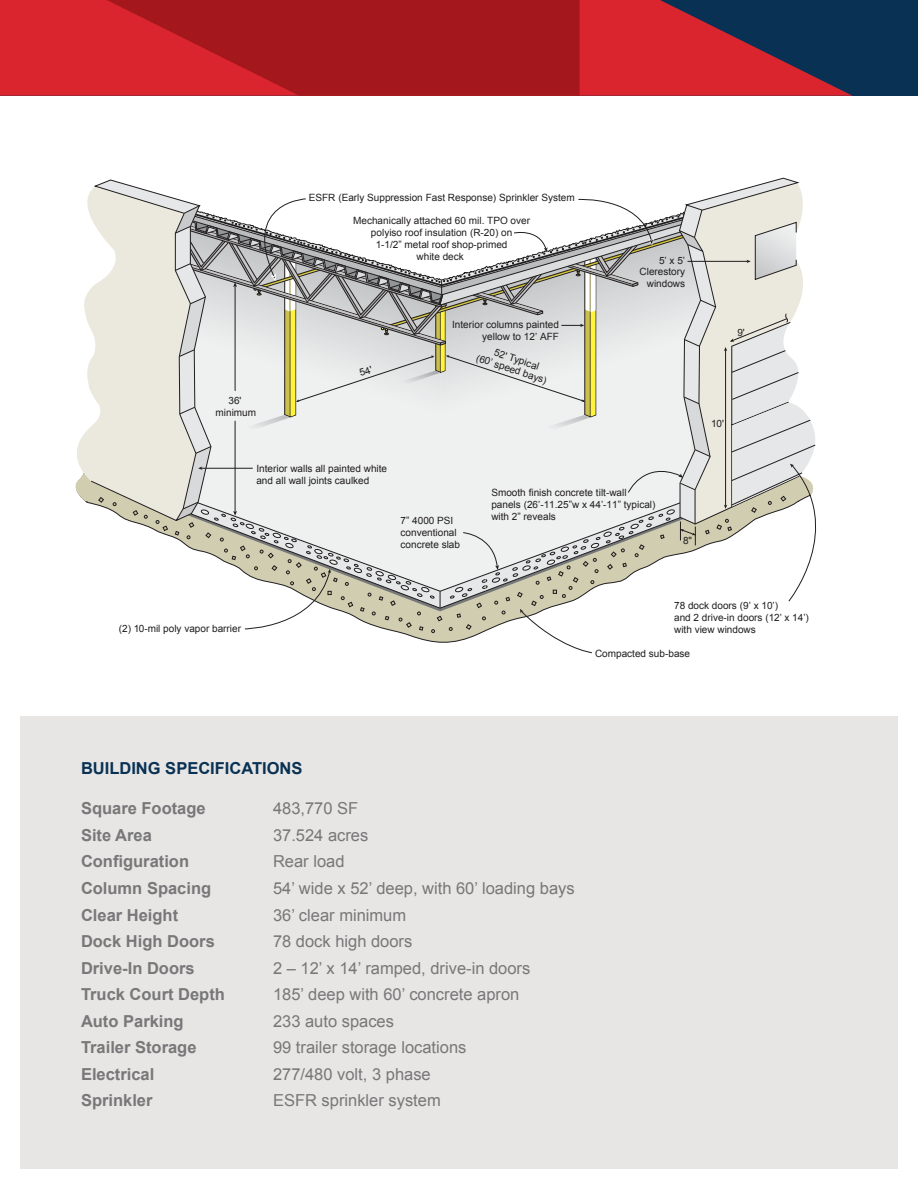
<style>
.page{position:relative;width:918px;height:1188px;background:#fff}
.page>*{position:absolute;margin:0;border:0;box-sizing:border-box;transform-origin:0 0}
.t1{font:16.5px "Arial";color:#787779}
.t2{font:700 16.5px "Arial";color:#787779}
.t3{font:700 16.5px "Arial";color:#093153}
.t4{font:10.05px/12px "Arial";color:#201d1e}
</style>
<div class="page">
<div style="left:20px;top:716px;width:878px;height:452px;background:#e7e6e4"></div>
<div style="left:0;top:0;width:918px;height:96px;background:#093153"></div>
<svg style="left:0;top:0;width:853px;height:96px;fill:#da252e"></svg>
<svg style="left:107px;top:0;width:473px;height:96px;background:#af1a1f"></svg>
<svg style="left:75px;top:177px;width:742px;height:476px"></svg>
<p class="t4" style="left:309px;top:192px;width:267px">ESFR (Early Suppression Fast Response) Sprinkler System</p>
<p class="t4" style="left:353px;top:215px;width:178px;text-align:center">Mechanically attached 60 mil. TPO over polyiso roof insulation (R-20) on<br>1-1/2” metal roof shop-primed<br>white deck</p>
<p class="t4" style="left:452px;top:319px;width:108px;line-height:11.4px;text-align:right">Interior columns painted yellow to 12’ AFF</p>
<p class="t4" style="left:216px;top:394px;width:42px;text-align:center">36' minimum</p>
<p class="t4" style="left:256px;top:462px;width:132px">Interior walls all painted white and all wall joints caulked</p>
<p class="t4" style="left:481px;top:342px;width:75px;line-height:10.6px;text-align:center;rotate:18deg">52' Typical<br>(60’ speed bays)</p>
<p class="t4" style="left:640px;top:255px;width:47px;line-height:11.4px;text-align:right">5’ x 5’<br>Clerestory windows</p>
<p class="t4" style="left:401px;top:515px;width:61px">7” 4000 PSI conventional concrete slab</p>
<p class="t4" style="left:491px;top:486px;width:166px">Smooth finish concrete tilt-wall panels (26’-11.25”w x 44’-11” typical) with 2” reveals</p>
<p class="t4" style="left:683px;top:534px;width:11px">8"</p>
<p class="t4" style="left:737px;top:326px;width:9px">9'</p>
<p class="t4" style="left:711px;top:417px;width:15px">10'</p>
<p class="t4" style="left:119px;top:622px;width:124px">(2) 10-mil poly vapor barrier</p>
<p class="t4" style="left:674px;top:600px;width:136px">78 dock doors (9’ x 10’)<br>and 2 drive-in doors (12’ x 14’) with view windows</p>
<p class="t4" style="left:595px;top:648px;width:97px">Compacted sub-base</p>
<p class="t3" style="left:81px;top:758px;width:223px">BUILDING SPECIFICATIONS</p>
<p class="t2" style="left:81px;top:798px;width:126px">Square Footage</p>
<p class="t1" style="left:273px;top:798px;width:87px">483,770 SF</p>
<p class="t2" style="left:81px;top:824px;width:72px">Site Area</p>
<p class="t1" style="left:273px;top:824px;width:97px">37.524 acres</p>
<p class="t2" style="left:81px;top:851px;width:110px">Configuration</p>
<p class="t1" style="left:273px;top:851px;width:73px">Rear load</p>
<p class="t2" style="left:81px;top:877px;width:132px">Column Spacing</p>
<p class="t1" style="left:273px;top:877px;width:303px">54’ wide x 52’ deep, with 60’ loading bays</p>
<p class="t2" style="left:81px;top:904px;width:99px">Clear Height</p>
<p class="t1" style="left:273px;top:904px;width:135px">36’ clear minimum</p>
<p class="t2" style="left:81px;top:930px;width:135px">Dock High Doors</p>
<p class="t1" style="left:273px;top:930px;width:141px">78 dock high doors</p>
<p class="t2" style="left:81px;top:957px;width:115px">Drive-In Doors</p>
<p class="t1" style="left:273px;top:957px;width:259px">2 – 12’ x 14’ ramped, drive-in doors</p>
<p class="t2" style="left:81px;top:983px;width:145px">Truck Court Depth</p>
<p class="t1" style="left:273px;top:984px;width:248px">185’ deep with 60’ concrete apron</p>
<p class="t2" style="left:81px;top:1010px;width:104px">Auto Parking</p>
<p class="t1" style="left:273px;top:1010px;width:123px">233 auto spaces</p>
<p class="t2" style="left:81px;top:1037px;width:117px">Trailer Storage</p>
<p class="t1" style="left:273px;top:1037px;width:195px">99 trailer storage locations</p>
<p class="t2" style="left:81px;top:1063px;width:75px">Electrical</p>
<p class="t1" style="left:273px;top:1063px;width:159px">277/480 volt, 3 phase</p>
<p class="t2" style="left:81px;top:1090px;width:73px">Sprinkler</p>
<p class="t1" style="left:273px;top:1090px;width:169px">ESFR sprinkler system</p>
</div>
